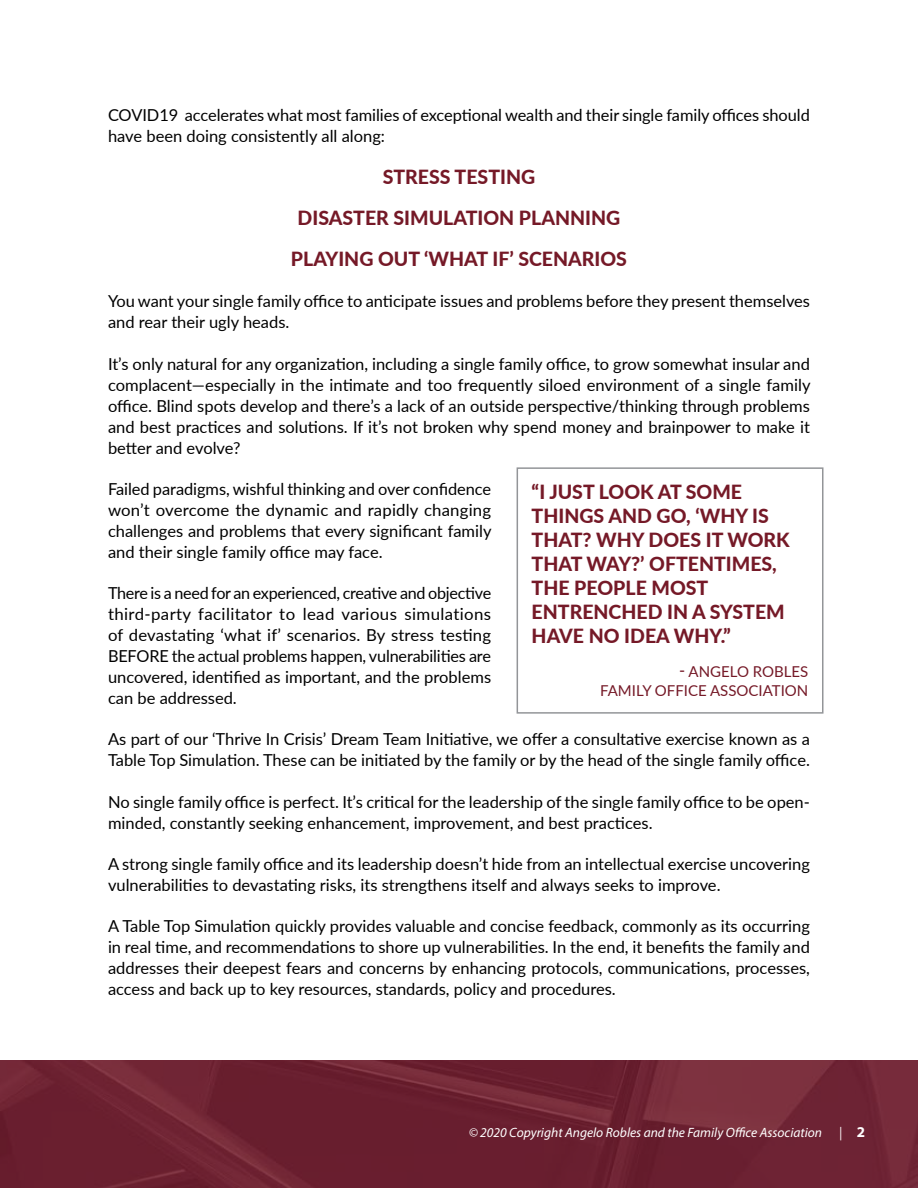
<style>
.page{position:relative;width:918px;height:1188px;background:#fff}
.page>*{position:absolute;margin:0;border:0;box-sizing:border-box;transform-origin:0 0}
.t1{font:800 19.5px/24px "Lato";color:#751927;text-align:center}
.t2{font:16.5px/21px "Lato";color:#000}
.t3{font:15px/19.5px "Lato";color:#751927;text-align:right}
.t4{font:italic 13.5px "Myriad Pro";color:#fff}
.s1{font-size:16.5px}
.s2{font-weight:700;font-style:normal;font-size:15px}
</style>
<div class="page">
<img style="left:0;top:1061px;width:918px;height:127px">
<div style="left:517px;top:467px;width:307px;height:247px;border:2px solid #939598"></div>
<p class="t2" style="left:108px;top:104px;width:703px">COVID19 accelerates what most families of exceptional wealth and their single family offices should have been doing consistently all along:</p>
<p class="t1" style="left:291px;top:155px;width:338px;line-height:41.2px">STRESS TESTING<br>DISASTER SIMULATION PLANNING<br>PLAYING OUT ‘WHAT IF’ SCENARIOS</p>
<p class="t2" style="left:108px;top:290px;width:704px">You want your single family office to anticipate issues and problems before they present themselves and rear their ugly heads.</p>
<p class="t2" style="left:108px;top:352px;width:704px;text-align:justify">It’s only natural for any organization, including a single family office, to grow somewhat insular and complacent—especially in the intimate and too frequently siloed environment of a single family office. Blind spots develop and there’s a lack of an outside perspective/thinking through problems and best practices and solutions. If it’s not broken why spend money and brainpower to make it better and evolve?</p>
<p class="t2" style="left:108px;top:478px;width:385px;text-align:justify">Failed paradigms, wishful thinking and over confidence won’t overcome the dynamic and rapidly changing challenges and problems that every significant family and their single family office may face.</p>
<p class="t2" style="left:108px;top:582px;width:385px;text-align:justify">There is a need for an experienced, creative and objective third-party facilitator to lead various simulations of devastating ‘what if’ scenarios. By stress testing BEFORE the actual problems happen, vulnerabilities are uncovered, identified as important, and the problems can be addressed.</p>
<p class="t2" style="left:108px;top:728px;width:703px">As part of our ‘Thrive In Crisis’ Dream Team Initiative, we offer a consultative exercise known as a<br>Table Top Simulation. These can be initiated by the family or by the head of the single family office.</p>
<p class="t2" style="left:108px;top:790px;width:703px">No single family office is perfect. It’s critical for the leadership of the single family office to be open&shy;minded, constantly seeking enhancement, improvement, and best practices.</p>
<p class="t2" style="left:108px;top:853px;width:703px">A strong single family office and its leadership doesn’t hide from an intellectual exercise uncovering vulnerabilities to devastating risks, its strengthens itself and always seeks to improve.</p>
<p class="t2" style="left:108px;top:915px;width:703px;text-align:justify">A Table Top Simulation quickly provides valuable and concise feedback, commonly as its occurring in real time, and recommendations to shore up vulnerabilities. In the end, it benefits the family and addresses their deepest fears and concerns by enhancing protocols, communications, processes, access and back up to key resources, standards, policy and procedures.</p>
<p class="t1" style="left:532px;top:479px;width:260px;text-align:left">“I JUST LOOK AT SOME<br>THINGS AND GO, ‘WHY IS<br>THAT? WHY DOES IT WORK<br>THAT WAY?’ OFTENTIMES,<br>THE PEOPLE MOST<br>ENTRENCHED IN A SYSTEM<br>HAVE NO IDEA WHY.”</p>
<p class="t3" style="left:600px;top:661px;width:210px"><span class="s1">-</span> ANGELO ROBLES<br>FAMILY OFFICE ASSOCIATION</p>
<p class="t4" style="left:469px;top:1124px;width:355px">© 2020 Copyright Angelo Robles and the Family Office Association</p>
<p class="t4" style="left:839px;top:1124px;width:27px">| <span class="s2">2</span></p>
</div>
